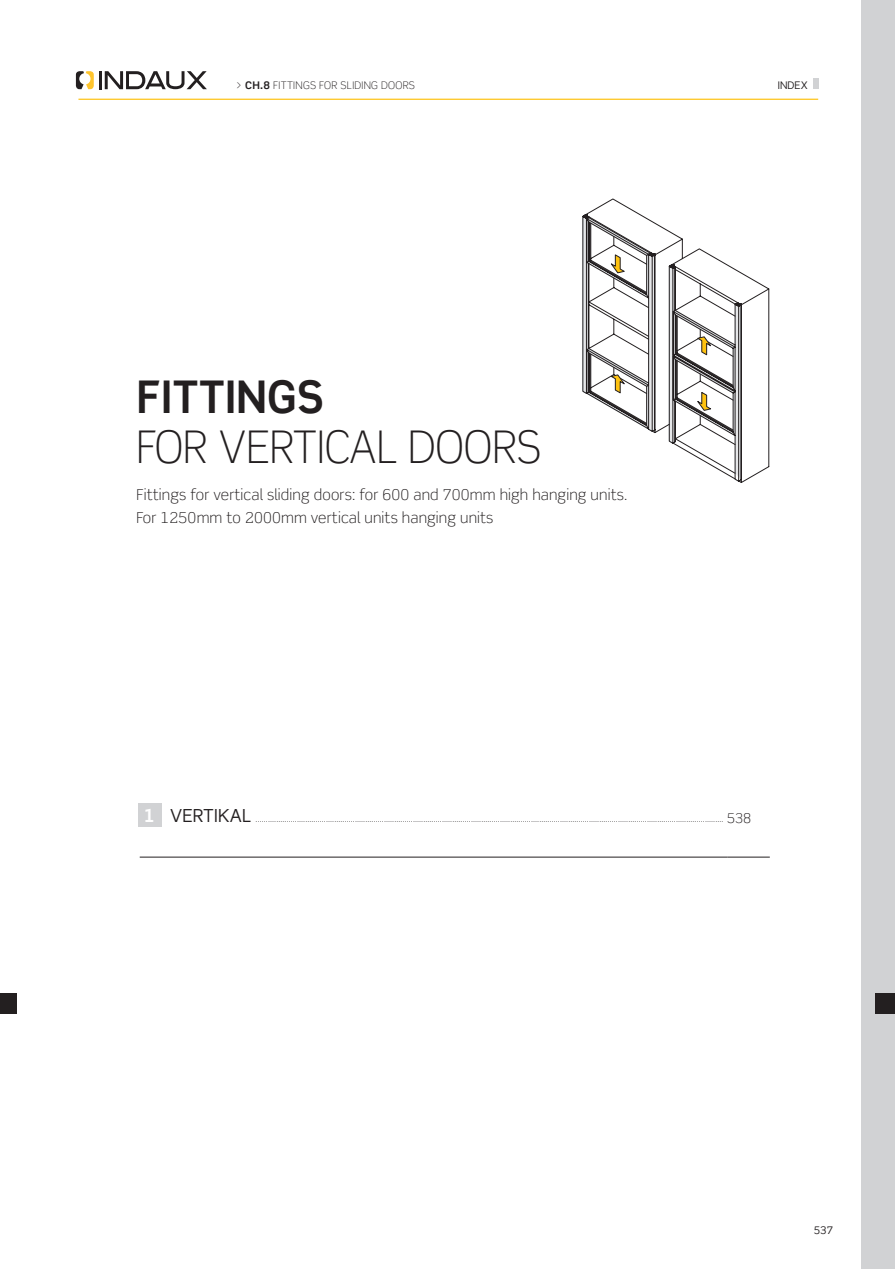
<style>
.page{position:relative;width:895px;height:1269px;background:#fff}
.page>*{position:absolute;margin:0;border:0;box-sizing:border-box;transform-origin:0 0}
.port__titulo{font:300 45px/49.5px "Scene Pro";color:#231f20;scale:.95 1}
.TITULU_1{font:700 18px "Scene Pro";color:#fff}
.port__txt{font:300 15px "Scene Pro";letter-spacing:.01em;color:#231f20}
.ind__TITULO_AZUL{font:300 13.5px "Scene Pro";color:#231f20}
.t1{font:300 10.5px "Scene Pro";letter-spacing:.03em;color:#231f20}
.t2{font:10.5px "Scene Pro";letter-spacing:.01em;color:#231f20}
.ind__TITULO_AZUL-2{font:300 9px "Scene Pro";color:#231f20}
.s1{font-weight:700}
.s2{font-weight:400;font-size:18px}
</style>
<div class="page">
<hr style="left:78px;top:99px;width:740px;height:1px;background:#fec210">
<svg style="left:76px;top:71px;width:18px;height:18px"></svg>
<hr style="left:99px;top:71px;width:3px;height:18px;background:#231f20">
<svg style="left:105px;top:71px;width:102px;height:18px"></svg>
<div style="left:813px;top:78px;width:5px;height:10px;background:#d1d2d4"></div>
<div style="left:860px;top:0;width:35px;height:1268px;background:#d1d2d4"></div>
<svg style="left:582px;top:199px;width:187px;height:283px"></svg>
<div style="left:138px;top:802px;width:23px;height:24px;background:#d1d2d4"></div>
<hr style="left:140px;top:856px;width:587px;height:1px;background:#231f20">
<hr style="left:727px;top:856px;width:42px;height:1px;background:#231f20">
<div style="left:875px;top:992px;width:20px;height:21px;background:#231f20"></div>
<div style="left:0;top:992px;width:17px;height:21px;background:#231f20"></div>
<p class="t1" style="left:236px;top:78px;width:181px">&gt; <span class="s1">CH.8</span> FITTINGS FOR SLIDING DOORS</p>
<p class="t2" style="left:777px;top:78px;width:31px">INDEX</p>
<p class="port__titulo" style="left:136px;top:372px;width:427px"><span class="s1">FITTINGS<br></span>FOR VERTICAL DOORS</p>
<p class="port__txt" style="left:136px;top:485px;width:492px">Fittings for vertical sliding doors: for 600 and 700mm high hanging units.</p>
<p class="port__txt" style="left:136px;top:508px;width:358px">For 1250mm to 2000mm vertical units hanging units</p>
<p class="TITULU_1" style="left:144px;top:803px;width:13px">1</p>
<p class="ind__TITULO_AZUL" style="left:727px;top:809px;width:25px">538</p>
<p class="ind__TITULO_AZUL-2" style="left:170px;top:812px;width:555px"><span class="s2">VERTIKAL</span> ..................................................................................................................................................................................................................................</p>
<p class="t2" style="left:814px;top:1223px;width:21px">537</p>
</div>
